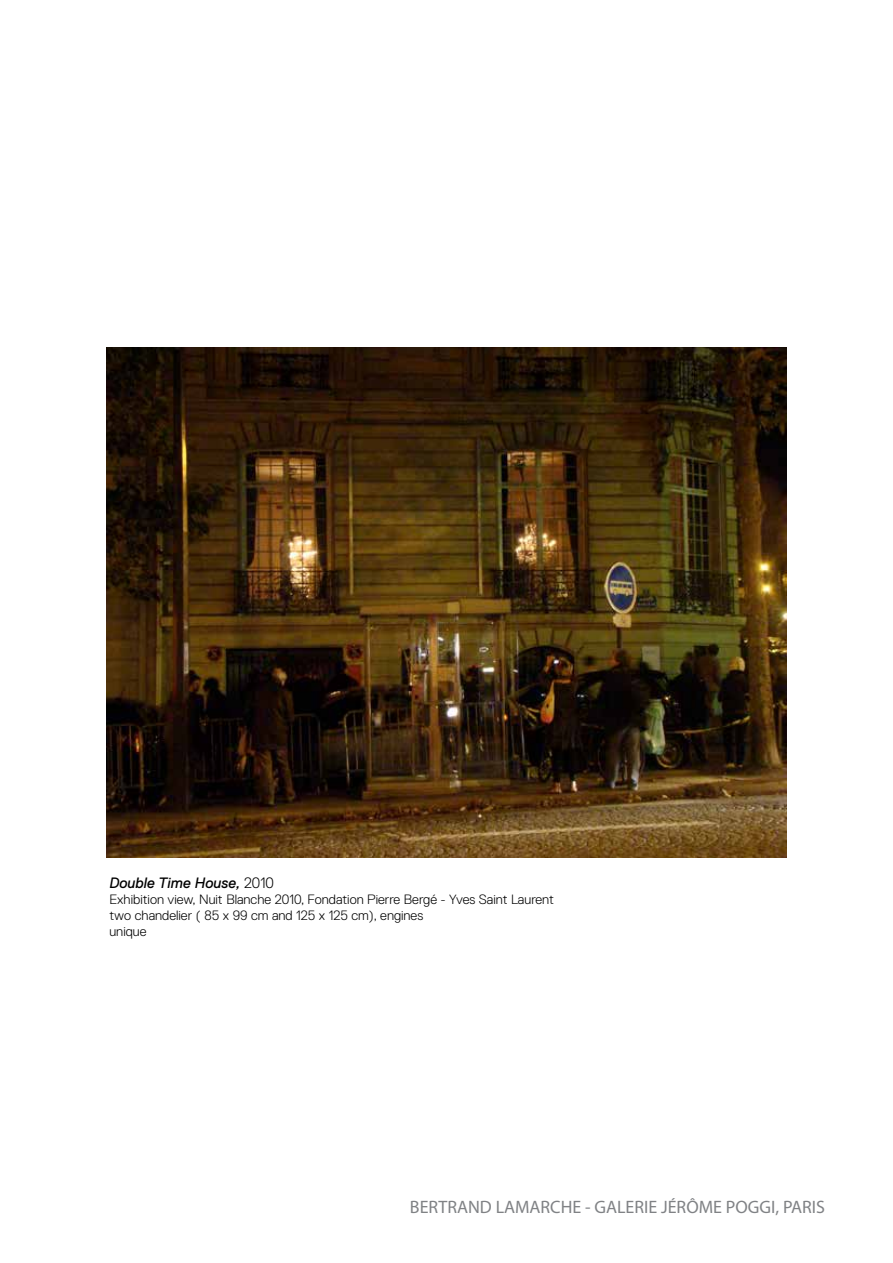
<style>
.page{position:relative;width:893px;height:1263px;background:#fff}
.page>*{position:absolute;margin:0;border:0;box-sizing:border-box;transform-origin:0 0}
.t1{font:18px "Myriad Pro";color:#808285}
.t2{font:italic 15px "Replica Pro";color:#000}
.t3{font:300 13.5px/16.2px "Replica Pro";color:#000}
.s1{font-weight:300;font-style:normal}
</style>
<div class="page">
<img style="left:106px;top:347px;width:681px;height:510px">
<p class="t2" style="left:109px;top:874px;width:166px">Double Time House, <span class="s1">2010</span></p>
<p class="t3" style="left:109px;top:891px;width:446px">Exhibition view, Nuit Blanche 2010, Fondation Pierre Bergé - Yves Saint Laurent two chandelier ( 85 x 99 cm and 125 x 125 cm), engines<br>unique</p>
<h1 class="t1" style="left:410px;top:1195px;width:416px">BERTRAND LAMARCHE - GALERIE JÉRÔME POGGI, PARIS</h1>
</div>
